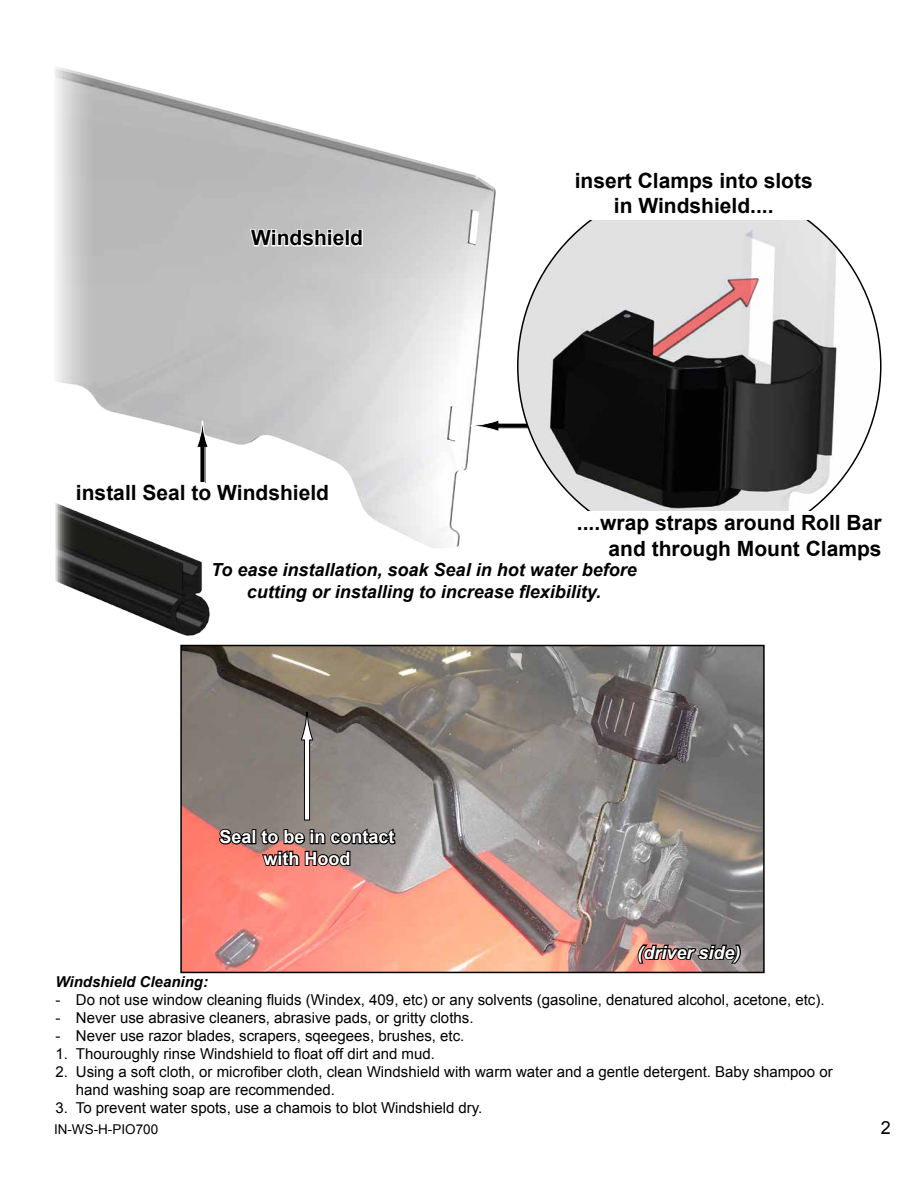
<style>
.page{position:relative;width:918px;height:1188px;background:#fff}
.page>*{position:absolute;margin:0;border:0;box-sizing:border-box;transform-origin:0 0}
.t1{font:700 21px/25.2px "Arial";color:#000;text-align:right}
.t2{font:italic 700 18px/21.6px "Arial";color:#000;text-align:center}
.t3{font:700 18px/21.6px "Arial";color:#fff;text-align:center}
.t4{font:italic 700 18px "Arial";color:#fff}
.t5{font:18px "Arial";color:#000}
.t6{font:15px/18px "Arial";color:#000}
.t7{font:italic 700 15px "Arial";color:#000}
.t8{font:13.5px "Arial";color:#000}
</style>
<div class="page">
<img style="left:55px;top:67px;width:441px;height:492px">
<img style="left:183px;top:648px;width:579px;height:322px">
<div style="left:180px;top:645px;width:585px;height:328px;border:2px solid #000"></div>
<svg style="left:76px;top:469px;width:52px;height:10px"></svg>
<svg style="left:190px;top:469px;width:140px;height:36px"></svg>
<svg style="left:248px;top:225px;width:116px;height:26px"></svg>
<div style="left:499px;top:423px;width:192px;height:5px;background:#000"></div>
<div style="left:498px;top:423px;width:194px;height:6px;border:1px solid #fff"></div>
<svg style="left:471px;top:419px;width:29px;height:13px"></svg>
<svg style="left:636px;top:943px;width:106px;height:22px;background:#634a47"></svg>
<svg style="left:218px;top:824px;width:179px;height:46px;background:#7f5f59"></svg>
<div style="left:304px;top:740px;width:6px;height:80px;background:#fff"></div>
<div style="left:304px;top:739px;width:6px;height:81px;border:1px solid #000"></div>
<svg style="left:300px;top:712px;width:14px;height:29px"></svg>
<div style="left:200px;top:447px;width:5px;height:36px;background:#000"></div>
<svg style="left:196px;top:421px;width:13px;height:27px"></svg>
<img style="left:56px;top:479px;width:176px;height:157px">
<img style="left:518px;top:220px;width:363px;height:282px">
<svg style="left:577px;top:500px;width:304px;height:11px"></svg>
<h1 class="t1" style="left:251px;top:226px;width:113px">Windshield</h1>
<h1 class="t1" style="left:76px;top:481px;width:255px">install Seal to Windshield</h1>
<h1 class="t1" style="left:575px;top:168px;width:240px;text-align:center">insert Clamps into slots in Windshield....</h1>
<h1 class="t1" style="left:577px;top:511px;width:306px">....wrap straps around Roll Bar and through Mount Clamps</h1>
<p class="t2" style="left:211px;top:560px;width:427px">To ease installation, soak Seal in hot water before cutting or installing to increase flexibility.</p>
<p class="t3" style="left:219px;top:827px;width:177px">Seal to be in contact with Hood</p>
<p class="t4" style="left:638px;top:940px;width:105px">(driver side)</p>
<p class="t7" style="left:56px;top:972px;width:154px">Windshield Cleaning:</p>
<p class="t6" style="left:56px;top:991px;width:770px">- Do not use window cleaning fluids (Windex, 409, etc) or any solvents (gasoline, denatured alcohol, acetone, etc).</p>
<p class="t6" style="left:56px;top:1009px;width:419px">- Never use abrasive cleaners, abrasive pads, or gritty cloths.</p>
<p class="t6" style="left:56px;top:1027px;width:410px">- Never use razor blades, scrapers, sqeegees, brushes, etc.</p>
<p class="t6" style="left:56px;top:1045px;width:381px">1. Thouroughly rinse Windshield to float off dirt and mud.</p>
<p class="t6" style="left:76px;top:1063px;width:758px;text-indent:-20px">2. Using a soft cloth, or microfiber cloth, clean Windshield with warm water and a gentle detergent. Baby shampoo or hand washing soap are recommended.</p>
<p class="t6" style="left:56px;top:1099px;width:428px">3. To prevent water spots, use a chamois to blot Windshield dry.</p>
<p class="t8" style="left:54px;top:1120px;width:106px">IN-WS-H-PIO700</p>
<p class="t5" style="left:881px;top:1116px;width:12px">2</p>
</div>
